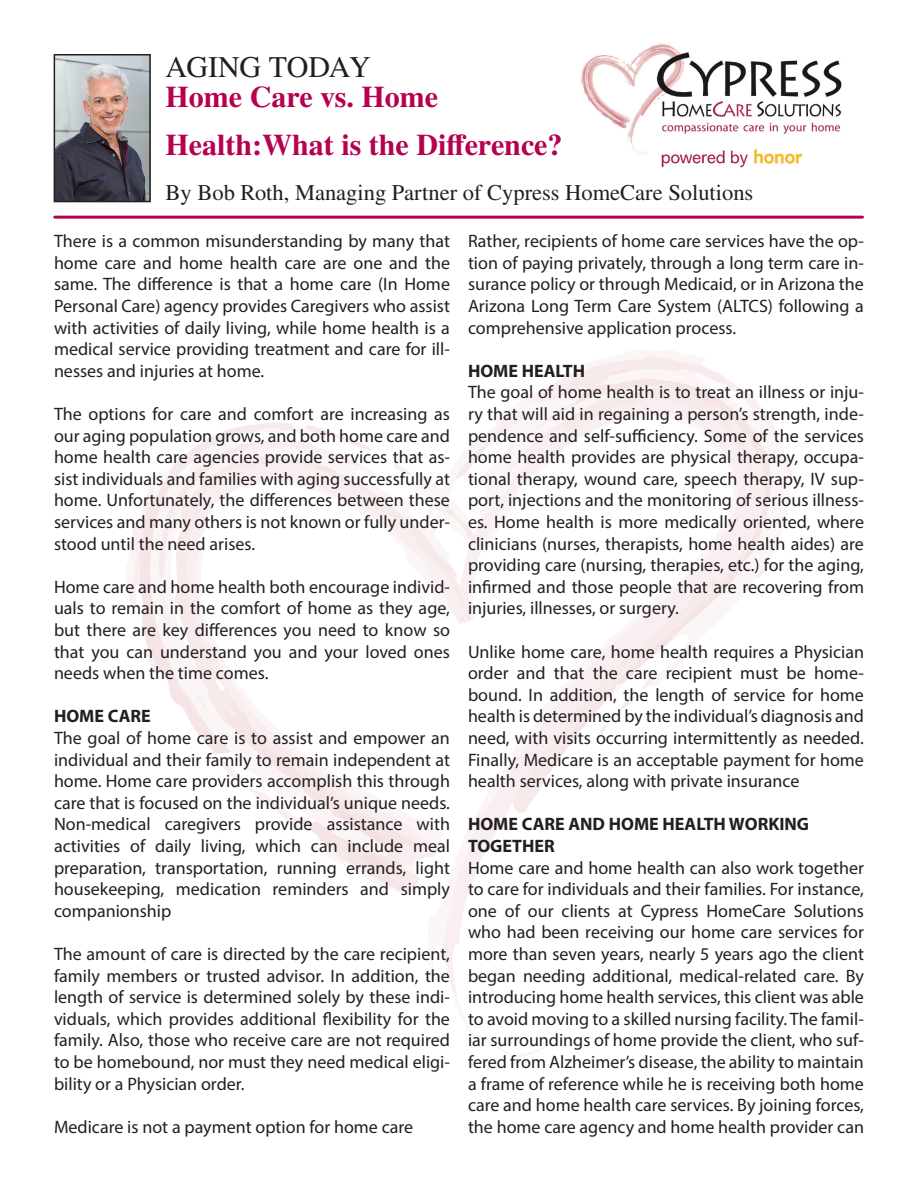
<style>
.page{position:relative;width:918px;height:1188px;background:#fff}
.page>*{position:absolute;margin:0;border:0;box-sizing:border-box;transform-origin:0 0}
.t1{font:700 30px/48px "STIX General";color:#b60150}
.t2{font:30px "STIX General";letter-spacing:-.01em;color:#231f20}
.t3{font:22.5px "STIX General";color:#231f20}
.t4{font:18px/21.6px "Myriad Pro";color:#231f20;text-align:justify}
.t5{font:700 18px "Myriad Pro";color:#231f20}
</style>
<div class="page">
<svg style="left:786px;top:460px;width:6px;height:21px"></svg>
<svg style="left:443px;top:893px;width:25px;height:86px;fill:#fbf5f5"></svg>
<svg style="left:446px;top:964px;width:4px;height:15px"></svg>
<svg style="left:127px;top:356px;width:651px;height:537px"></svg>
<img style="left:57px;top:57px;width:91px;height:142px">
<div style="left:54px;top:54px;width:97px;height:148px;border:2px solid #231f20"></div>
<img style="left:581px;top:44px;width:261px;height:124px">
<hr style="left:55px;top:216px;width:807px;height:3px;background:#b60150">
<p class="t2" style="left:166px;top:46px;width:207px">AGING TODAY</p>
<p class="t1" style="left:166px;top:74px;width:399px">Home Care vs. Home<br>Health:What is the Difference?</p>
<p class="t3" style="left:166px;top:177px;width:589px">By Bob Roth, Managing Partner of Cypress HomeCare Solutions</p>
<p class="t4" style="left:54px;top:230px;width:398px">There is a common misunderstanding by many that home care and home health care are one and the same. The difference is that a home care (In Home Personal Care) agency provides Caregivers who assist with activities of daily living, while home health is a medical service providing treatment and care for ill&shy;nesses and injuries at home.</p>
<p class="t4" style="left:54px;top:403px;width:398px">The options for care and comfort are increasing as our aging population grows, and both home care and home health care agencies provide services that as&shy;sist individuals and families with aging successfully at home. Unfortunately, the differences between these services and many others is not known or fully under&shy;stood until the need arises.</p>
<p class="t4" style="left:54px;top:576px;width:398px">Home care and home health both encourage individ&shy;uals to remain in the comfort of home as they age, but there are key differences you need to know so that you can understand you and your loved ones needs when the time comes.</p>
<p class="t5" style="left:54px;top:705px;width:98px">HOME CARE</p>
<p class="t4" style="left:54px;top:727px;width:398px">The goal of home care is to assist and empower an individual and their family to remain independent at home. Home care providers accomplish this through care that is focused on the individual’s unique needs.<br>Non-medical caregivers provide assistance with activities of daily living, which can include meal preparation, transportation, running errands, light housekeeping, medication reminders and simply companionship</p>
<p class="t4" style="left:54px;top:943px;width:398px">The amount of care is directed by the care recipient, family members or trusted advisor. In addition, the length of service is determined solely by these indi&shy;viduals, which provides additional flexibility for the family. Also, those who receive care are not required to be homebound, nor must they need medical eligi&shy;bility or a Physician order.</p>
<p class="t4" style="left:54px;top:1116px;width:361px">Medicare is not a payment option for home care</p>
<p class="t4" style="left:468px;top:230px;width:398px">Rather, recipients of home care services have the op&shy;tion of paying privately, through a long term care in&shy;surance policy or through Medicaid, or in Arizona the Arizona Long Term Care System (ALTCS) following a comprehensive application process.</p>
<p class="t5" style="left:468px;top:359px;width:119px">HOME HEALTH</p>
<p class="t4" style="left:468px;top:381px;width:398px">The goal of home health is to treat an illness or inju&shy;ry that will aid in regaining a person’s strength, inde&shy;pendence and self-sufficiency. Some of the services home health provides are physical therapy, occupa&shy;tional therapy, wound care, speech therapy, IV sup&shy;port, injections and the monitoring of serious illness&shy;es. Home health is more medically oriented, where clinicians (nurses, therapists, home health aides) are providing care (nursing, therapies, etc.) for the aging, infirmed and those people that are recovering from injuries, illnesses, or surgery.</p>
<p class="t4" style="left:468px;top:640px;width:398px">Unlike home care, home health requires a Physician order and that the care recipient must be home&shy;bound. In addition, the length of service for home health is determined by the individual’s diagnosis and need, with visits occurring intermittently as needed.<br>Finally, Medicare is an acceptable payment for home health services, along with private insurance</p>
<p class="t5" style="left:468px;top:813px;width:343px">HOME CARE AND HOME HEALTH WORKING</p>
<p class="t5" style="left:468px;top:834px;width:88px">TOGETHER</p>
<p class="t4" style="left:468px;top:856px;width:398px">Home care and home health can also work together to care for individuals and their families. For instance, one of our clients at Cypress HomeCare Solutions who had been receiving our home care services for more than seven years, nearly 5 years ago the client began needing additional, medical-related care. By introducing home health services, this client was able to avoid moving to a skilled nursing facility. The famil&shy;iar surroundings of home provide the client, who suf&shy;fered from Alzheimer’s disease, the ability to maintain a frame of reference while he is receiving both home care and home health care services. By joining forces, the home care agency and home health provider can</p>
</div>
